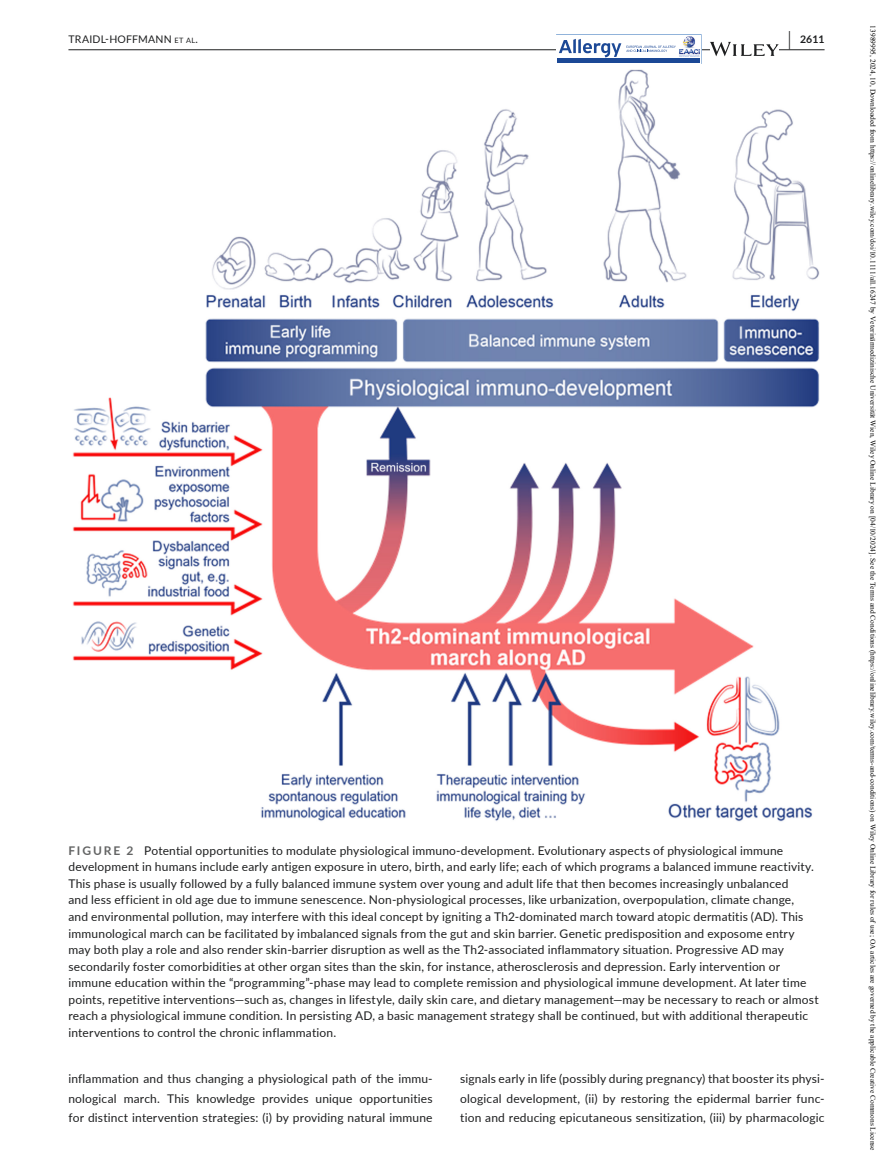
<style>
.page{position:relative;width:893px;height:1174px;background:#fff}
.page>*{position:absolute;margin:0;border:0;box-sizing:border-box;transform-origin:0 0}
.t1{font:12px/16.5px "Lato";letter-spacing:.015em;color:#1d1e1f;text-align:justify}
.t2{font:10.5px "Lato";letter-spacing:.02em;color:#1d1e1f}
.t3{font:700 10.5px "Lato";color:#1d1e1f}
.t4{font:7.5px "Times New Roman";color:#000}
.s1{font-size:7.35px}
.s2{font-family:"Lato Regular 2"}
.s3{font-family:"Lato Bold 2";font-weight:400;font-size:19.5px}
.s4{font-family:"Lato Bold 2";color:#636464}
</style>
<div class="page">
<hr style="left:68px;top:49px;width:756px;height:1px;background:#1d1e1f">
<svg style="left:556px;top:34px;width:145px;height:29px"></svg>
<div style="left:558px;top:58px;width:142px;height:5px;background:#1b4896"></div>
<img style="left:679px;top:35px;width:22px;height:22px">
<svg style="left:710px;top:42px;width:69px;height:14px"></svg>
<img style="left:72px;top:69px;width:748px;height:753px">
<p class="t2" style="left:68px;top:31px;width:131px">TRAIDL- HOFFMANN <span class="s1">et al</span><span class="s2">.</span></p>
<p class="t3" style="left:789px;top:31px;width:37px"><span class="s3">|</span> 2611</p>
<p class="t1" style="left:68px;top:842px;width:752px;text-align:left"><span class="s4">FIGURE 2</span> Potential opportunities to modulate physiological immuno-development. Evolutionary aspects of physiological immune development in humans include early antigen exposure in utero, birth, and early life; each of which programs a balanced immune reactivity.<br>This phase is usually followed by a fully balanced immune system over young and adult life that then becomes increasingly unbalanced<br>and less efficient in old age due to immune senescence. Non-physiological processes, like urbanization, overpopulation, climate change,<br>and environmental pollution, may interfere with this ideal concept by igniting a Th2-dominated march toward atopic dermatitis (AD). This immunological march can be facilitated by imbalanced signals from the gut and skin barrier. Genetic predisposition and exposome entry may both play a role and also render skin-barrier disruption as well as the Th2-associated inflammatory situation. Progressive AD may secondarily foster comorbidities at other organ sites than the skin, for instance, atherosclerosis and depression. Early intervention or immune education within the “programming”-phase may lead to complete remission and physiological immune development. At later time points, repetitive interventions—such as, changes in lifestyle, daily skin care, and dietary management—may be necessary to reach or almost reach a physiological immune condition. In persisting AD, a basic management strategy shall be continued, but with additional therapeutic interventions to control the chronic inflammation.</p>
<p class="t1" style="left:68px;top:1068px;width:366px;line-height:19.5px">inflammation and thus changing a physiological path of the immu&shy;nological march. This knowledge provides unique opportunities for distinct intervention strategies: (i) by providing natural immune</p>
<p class="t1" style="left:460px;top:1068px;width:366px;line-height:19.5px">signals early in life (possibly during pregnancy) that booster its physi&shy;ological development, (ii) by restoring the epidermal barrier func&shy;tion and reducing epicutaneous sensitization, (iii) by pharmacologic</p>
<p class="t4" style="left:878px;top:25px;width:1126px;rotate:90deg">13989995, 2024, 10, Downloaded from https://onlinelibrary.wiley.com/doi/10.1111/all.16247 by Veterinärmedizinische Universität Wien, Wiley Online Library on [04/10/2024]. See the Terms and Conditions (https://onlinelibrary.wiley.com/terms-and-conditions) on Wiley Online Library for rules of use; OA articles are governed by the applicable Creative Commons License</p>
</div>
